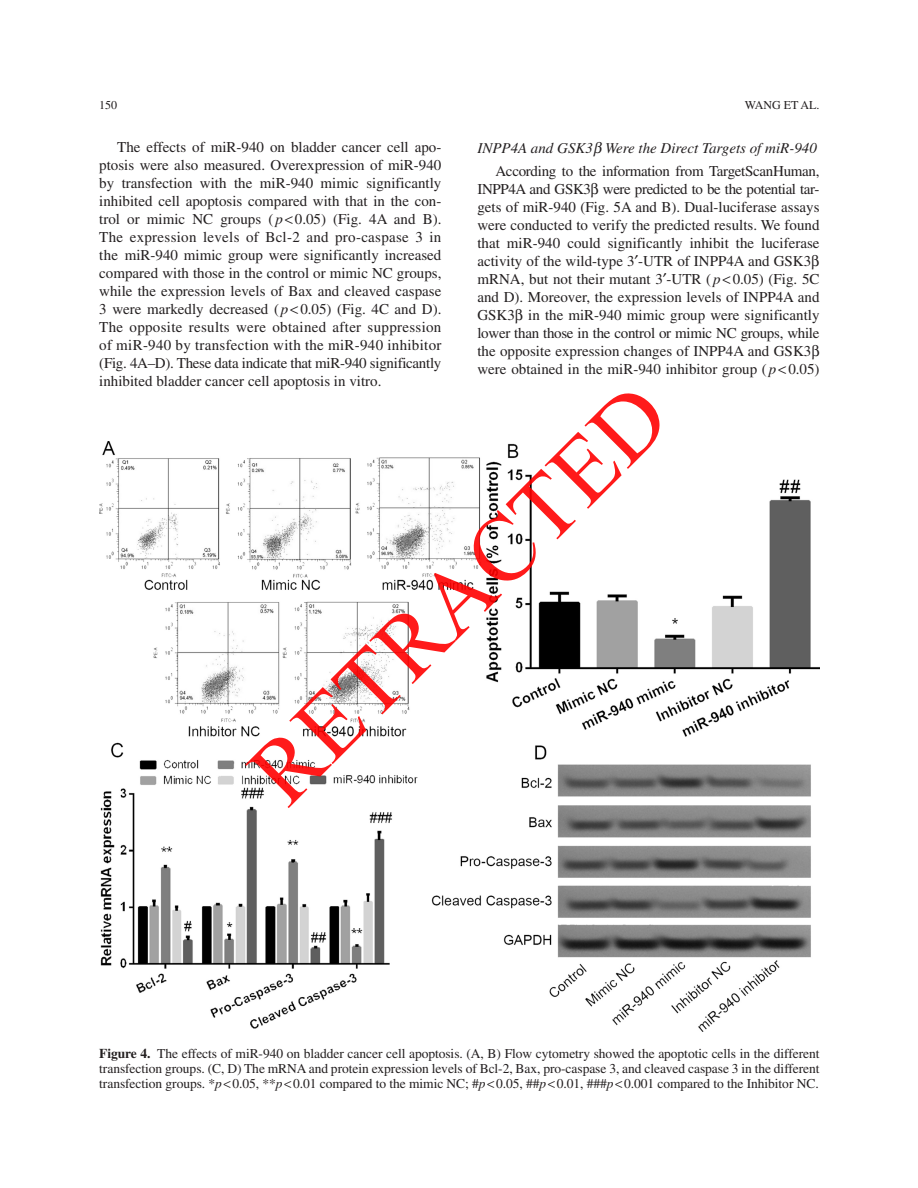
<style>
.page{position:relative;width:918px;height:1188px;background:#fff}
.page>*{position:absolute;margin:0;border:0;box-sizing:border-box;transform-origin:0 0}
.t1{font:92.85px "Times New Roman";color:rgb(255 0 0/.9)}
.t2{font:15px/18px "Times";color:#231f20;text-align:justify}
.t3{font:italic 15px "Times";color:#231f20}
.t4{font:13.5px/15px "Times";letter-spacing:-.005em;color:#231f20;text-align:justify}
.t5{font:12px "Times";color:#231f20}
.s1{font-style:italic}
.s2{font-weight:700}
</style>
<div class="page">
<img style="left:99px;top:441px;width:720px;height:590px">
<p class="t5" style="left:99px;top:98px;width:19px">150</p>
<p class="t5" style="left:744px;top:98px;width:76px">WANG ET AL.</p>
<p class="t2" style="left:99px;top:138px;width:344px;text-indent:18px">The effects of miR-940 on bladder cancer cell apo&shy;ptosis were also measured. Overexpression of miR-940 by transfection with the miR-940 mimic significantly inhibited cell apoptosis compared with that in the con&shy;trol or mimic NC groups ( <span class="s1">p</span> 0.05) (Fig. 4A and B).<br>The expression levels of Bcl-2 and pro-caspase 3 in the miR-940 mimic group were significantly increased compared with those in the control or mimic NC groups, while the expression levels of Bax and cleaved caspase 3 were markedly decreased (<span class="s1">p</span> 0.05) (Fig. 4C and D).<br>The opposite results were obtained after suppression of miR-940 by transfection with the miR-940 inhibitor (Fig. 4A–D). These data indicate that miR-940 significantly inhibited bladder cancer cell apoptosis in vitro.</p>
<p class="t3" style="left:477px;top:140px;width:341px">INPP4A and GSK3 Were the Direct Targets of miR-940</p>
<p class="t2" style="left:477px;top:162px;width:344px;text-align:left;text-indent:18px">According to the information from TargetScanHuman, INPP4A and GSK3 were predicted to be the potential tar&shy;gets of miR-940 (Fig. 5A and B). Dual-luciferase assays were conducted to verify the predicted results. We found that miR-940 could significantly inhibit the luciferase activity of the wild-type 3 -UTR of INPP4A and GSK3 mRNA, but not their mutant 3 -UTR ( <span class="s1">p</span> 0.05) (Fig. 5C and D). Moreover, the expression levels of INPP4A and GSK3 in the miR-940 mimic group were significantly lower than those in the control or mimic NC groups, while the opposite expression changes of INPP4A and GSK3 were obtained in the miR-940 inhibitor group (<span class="s1">p</span> 0.05)</p>
<h1 class="t1" style="left:219px;top:741px;width:548px;rotate:-45deg">RETRACTED</h1>
<p class="t4" style="left:99px;top:1046px;width:722px"><span class="s2">Figure 4.</span> The effects of miR-940 on bladder cancer cell apoptosis. (A, B) Flow cytometry showed the apoptotic cells in the different transfection groups. (C, D) The mRNA and protein expression levels of Bcl-2, Bax, pro-caspase 3, and cleaved caspase 3 in the different transfection groups. *<span class="s1">p</span> 0.05, **<span class="s1">p</span> 0.01 compared to the mimic NC; #<span class="s1">p</span> 0.05, ##<span class="s1">p</span> 0.01, ###<span class="s1">p</span> 0.001 compared to the Inhibitor NC.</p>
</div>
